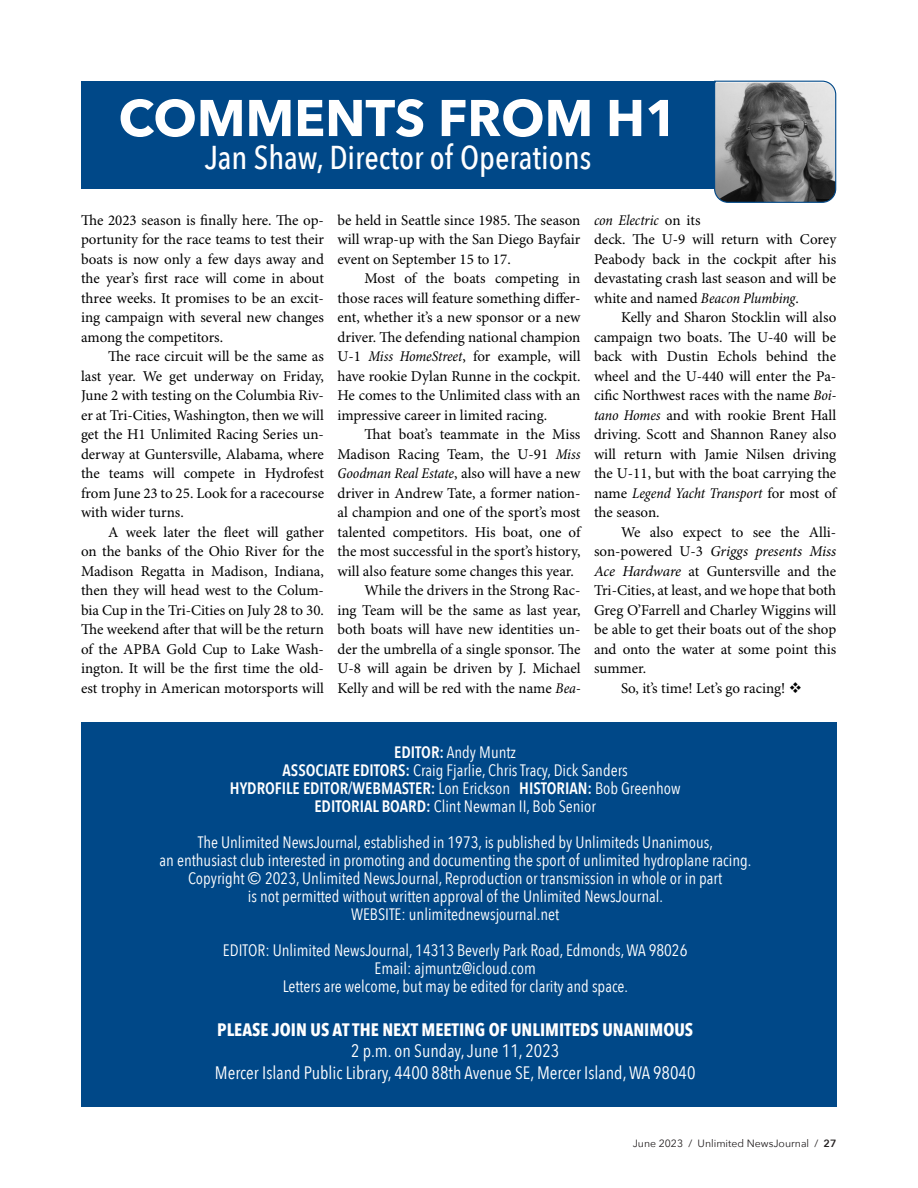
<style>
.page{position:relative;width:918px;height:1188px;background:#fff}
.page>*{position:absolute;margin:0;border:0;box-sizing:border-box;transform-origin:0 0}
.t1{font:700 51px "Avenir Next";color:#fff}
.t2{font:500 33px "Avenir Next Condensed";color:#fff}
.t3{font:18px "Avenir Next Condensed";color:#fff}
.t4{font:700 18px "Avenir Next Condensed";color:#fff}
.t5{font:16.5px "Avenir Next Condensed";color:#fff}
.t6{font:600 16.5px "Avenir Next Condensed";color:#fff}
.t7{font:15px/19.5px "Minion Pro";color:#000;text-align:justify}
.t8{font:10.5px "Avenir Next";color:#231f20}
.s1{font-style:italic;font-stretch:condensed}
.s2{font-style:italic}
.s3{font-weight:600}
.s4{font-weight:400}
.s5{font-family:"Avenir Next"}
</style>
<div class="page">
<div style="left:81px;top:81px;width:635px;height:108px;background:#004888"></div>
<svg style="left:714px;top:80px;width:123px;height:123px;background:#787b7d"></svg>
<div style="left:81px;top:723px;width:756px;height:384px;background:#004888"></div>
<p class="t1" style="left:119px;top:74px;width:561px">COMMENTS FROM H1</p>
<p class="t2" style="left:205px;top:138px;width:388px">Jan Shaw, Director of Operations</p>
<p class="t7" style="left:81px;top:211px;width:245px">The 2023 season is finally here. The op&shy;portunity for the race teams to test their boats is now only a few days away and the year’s first race will come in about three weeks. It promises to be an excit&shy;ing campaign with several new changes among the competitors.</p>
<p class="t7" style="left:81px;top:347px;width:245px;text-indent:27px">The race circuit will be the same as last year. We get underway on Friday, June 2 with testing on the Columbia Riv&shy;er at Tri-Cities, Washington, then we will get the H1 Unlimited Racing Series un&shy;derway at Guntersville, Alabama, where the teams will compete in Hydrofest from June 23 to 25. Look for a racecourse with wider turns.</p>
<p class="t7" style="left:81px;top:523px;width:245px;text-indent:27px">A week later the fleet will gather on the banks of the Ohio River for the Madison Regatta in Madison, Indiana, then they will head west to the Colum&shy;bia Cup in the Tri-Cities on July 28 to 30.<br>The weekend after that will be the return of the APBA Gold Cup to Lake Wash&shy;ington. It will be the first time the old&shy;est trophy in American motorsports will</p>
<p class="t7" style="left:338px;top:211px;width:245px">be held in Seattle since 1985. The season will wrap-up with the San Diego Bayfair event on September 15 to 17.</p>
<p class="t7" style="left:338px;top:269px;width:245px;text-indent:27px">Most of the boats competing in those races will feature something differ&shy;ent, whether it’s a new sponsor or a new driver. The defending national champion U-1 <span class="s1">Miss HomeStreet</span>, for example, will have rookie Dylan Runne in the cockpit.<br>He comes to the Unlimited class with an impressive career in limited racing.</p>
<p class="t7" style="left:338px;top:425px;width:245px;text-indent:27px">That boat’s teammate in the Miss Madison Racing Team, the U-91 <span class="s1">Miss Goodman Real Estate</span>, also will have a new driver in Andrew Tate, a former nation&shy;al champion and one of the sport’s most talented competitors. His boat, one of the most successful in the sport’s history, will also feature some changes this year.</p>
<p class="t7" style="left:338px;top:581px;width:245px;text-indent:27px">While the drivers in the Strong Rac&shy;ing Team will be the same as last year, both boats will have new identities un&shy;der the umbrella of a single sponsor. The U-8 will again be driven by J. Michael Kelly and will be red with the name <span class="s1">Bea-</span></p>
<p class="t7" style="left:594px;top:211px;width:244px;text-align:left"><span class="s1">con Electric</span> on its<br>deck. The U-9 will return with Corey Peabody back in the cockpit after his devastating crash last season and will be white and named <span class="s1">Beacon Plumbing</span>.</p>
<p class="t7" style="left:594px;top:308px;width:244px;text-indent:27px">Kelly and Sharon Stocklin will also campaign two boats. The U-40 will be back with Dustin Echols behind the wheel and the U-440 will enter the Pa&shy;cific Northwest races with the name <span class="s1">Boi&shy;tano Homes</span> and with rookie Brent Hall driving. Scott and Shannon Raney also will return with Jamie Nilsen driving the U-11, but with the boat carrying the name <span class="s1">Legend Yacht Transport</span> for most of the season.</p>
<p class="t7" style="left:594px;top:523px;width:244px;text-indent:27px">We also expect to see the Alli&shy;son-powered U-3 <span class="s2">Griggs presents Miss Ace Hardware</span> at Guntersville and the Tri-Cities, at least, and we hope that both Greg O’Farrell and Charley Wiggins will be able to get their boats out of the shop and onto the water at some point this summer.</p>
<p class="t7" style="left:621px;top:679px;width:183px">So, it’s time! Let’s go racing! ❖</p>
<p class="t5" style="left:394px;top:739px;width:123px"><span class="s3">EDITOR:</span> Andy Muntz</p>
<p class="t5" style="left:283px;top:757px;width:347px"><span class="s3">ASSOCIATE EDITORS:</span> Craig Fjarlie, Chris Tracy, Dick Sanders</p>
<p class="t6" style="left:230px;top:774px;width:452px">HYDROFILE EDITOR/WEBMASTER: <span class="s4">Lon Erickson</span> HISTORIAN: <span class="s4">Bob Greenhow</span></p>
<p class="t5" style="left:314px;top:793px;width:283px"><span class="s3">EDITORIAL BOARD:</span> Clint Newman II, Bob Senior</p>
<p class="t5" style="left:198px;top:829px;width:517px">The Unlimited NewsJournal, established in 1973, is published by Unlimiteds Unanimous,</p>
<p class="t5" style="left:160px;top:847px;width:593px">an enthusiast club interested in promoting and documenting the sport of unlimited hydroplane racing.</p>
<p class="t5" style="left:188px;top:865px;width:536px">Copyright <span class="s5">©</span> 2023, Unlimited NewsJournal, Reproduction or transmission in whole or in part</p>
<p class="t5" style="left:248px;top:883px;width:417px">is not permitted without written approval of the Unlimited NewsJournal.</p>
<p class="t5" style="left:351px;top:901px;width:210px">WEBSITE: unlimitednewsjournal.net</p>
<p class="t5" style="left:223px;top:937px;width:466px">EDITOR: Unlimited NewsJournal, 14313 Beverly Park Road, Edmonds, WA 98026</p>
<p class="t5" style="left:375px;top:955px;width:163px">Email: ajmuntz@icloud.com</p>
<p class="t5" style="left:283px;top:973px;width:347px">Letters are welcome, but may be edited for clarity and space.</p>
<p class="t4" style="left:217px;top:1018px;width:477px">PLEASE JOIN US AT THE NEXT MEETING OF UNLIMITEDS UNANIMOUS</p>
<p class="t3" style="left:351px;top:1036px;width:210px">2 p.m. on Sunday, June 11, 2023</p>
<p class="t3" style="left:215px;top:1057px;width:482px">Mercer Island Public Library, 4400 88th Avenue SE, Mercer Island, WA 98040</p>
<p class="t8" style="left:633px;top:1134px;width:205px">June 2023 / Unlimited NewsJournal / <span class="s3">27</span></p>
</div>
